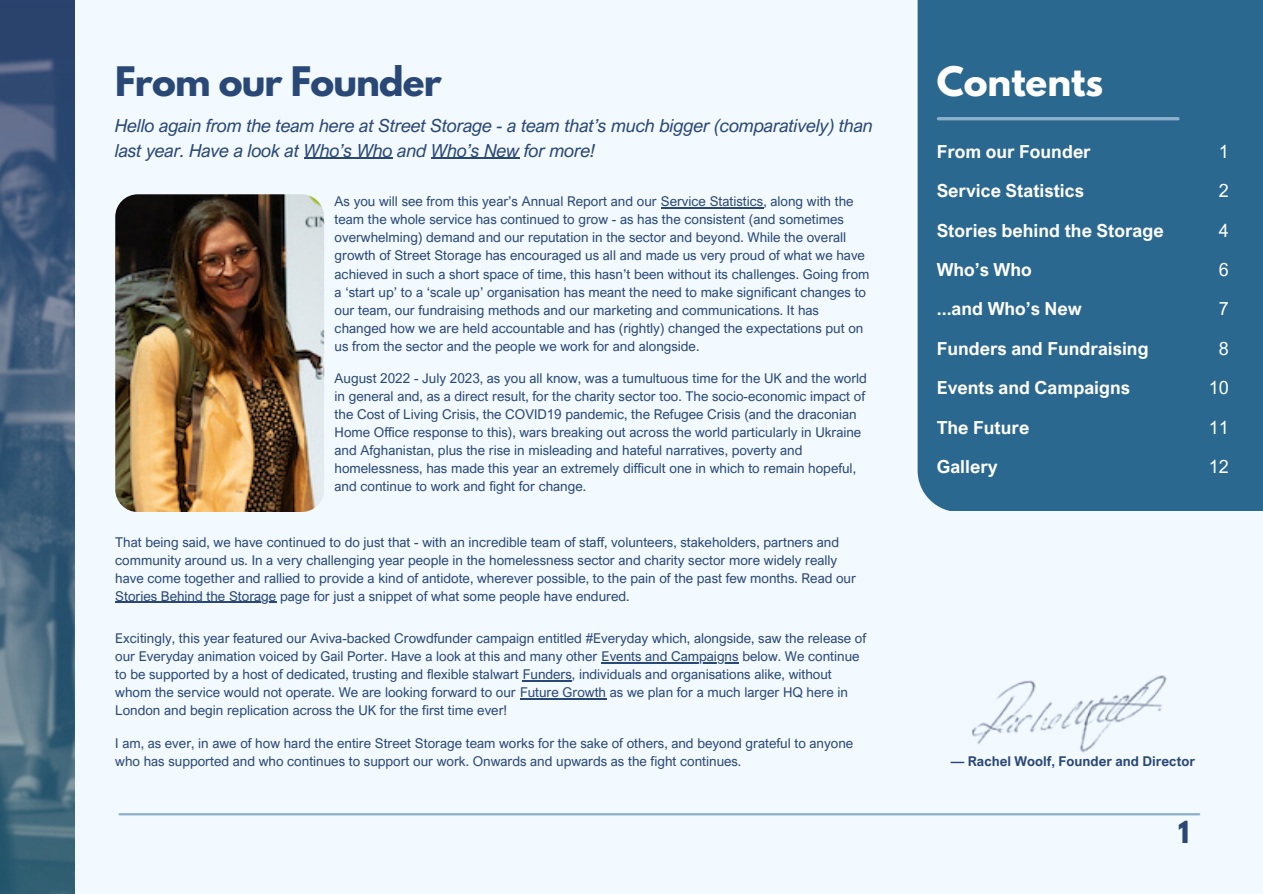
<style>
.page{position:relative;width:1263px;height:894px;background:#fff}
.page>*{position:absolute;margin:0;border:0;box-sizing:border-box;transform-origin:0 0}
.t1{font:700 36px "League Spartan";letter-spacing:-.02em;color:#2a4876}
.t2{font:700 36px "League Spartan";color:#fff}
.t3{font:700 27px "League Spartan";color:#2a4876}
.t4{font:700 18px/39.3px "Arial Nova";color:#fff}
.t5{font:italic 18px/24.8px "Arial Nova";letter-spacing:-.01em;color:#2a4876}
.t6{font:18px/39.3px "Arial Nova";color:#fff;text-align:center}
.t7{font:13.5px/18px "Arial Nova";color:#2a4876}
.t8{font:700 13.5px "Arial Nova";color:#2a4876}
</style>
<div class="page">
<div style="left:0;top:0;width:1263px;height:893px;background:#f2f9ff"></div>
<div style="left:918px;top:0;width:345px;height:511px;background:#2a688f"></div>
<hr style="left:938px;top:117px;width:240px;height:3px;background:#8cafcc">
<hr style="left:120px;top:812px;width:1079px;height:3px;background:#8cafcc">
<img style="left:115px;top:194px;width:209px;height:317px;border-radius:22px">
<img style="left:971px;top:675px;width:196px;height:78px">
<hr style="left:304px;top:158px;width:89px;height:1px;background:#2a4876">
<hr style="left:431px;top:158px;width:88px;height:1px;background:#2a4876">
<hr style="left:661px;top:207px;width:102px;height:2px;background:#2a4876">
<hr style="left:115px;top:601px;width:161px;height:1px;background:#2a4876">
<hr style="left:602px;top:662px;width:137px;height:1px;background:#2a4876">
<hr style="left:523px;top:680px;width:49px;height:1px;background:#2a4876">
<hr style="left:520px;top:698px;width:86px;height:1px;background:#2a4876">
<svg style="left:0;top:0;width:75px;height:893px;background:#43617c"></svg>
<h2 class="t1" style="left:115px;top:63px;width:328px">From our Founder</h2>
<h3 class="t5" style="left:115px;top:113px;width:759px">Hello again from the team here at Street Storage - a team that’s much bigger (comparatively) than last year. Have a look at Who’s Who and Who’s New for more!</h3>
<p class="t7" style="left:335px;top:192px;width:536px">As you will see from this year’s Annual Report and our Service Statistics, along with the team the whole service has continued to grow - as has the consistent (and sometimes overwhelming) demand and our reputation in the sector and beyond. While the overall growth of Street Storage has encouraged us all and made us very proud of what we have achieved in such a short space of time, this hasn’t been without its challenges. Going from a ‘start up’ to a ‘scale up’ organisation has meant the need to make significant changes to our team, our fundraising methods and our marketing and communications. It has changed how we are held accountable and has (rightly) changed the expectations put on us from the sector and the people we work for and alongside.</p>
<p class="t7" style="left:335px;top:368px;width:534px">August 2022 - July 2023, as you all know, was a tumultuous time for the UK and the world in general and, as a direct result, for the charity sector too. The socio-economic impact of the Cost of Living Crisis, the COVID19 pandemic, the Refugee Crisis (and the draconian Home Office response to this), wars breaking out across the world particularly in Ukraine and Afghanistan, plus the rise in misleading and hateful narratives, poverty and homelessness, has made this year an extremely difficult one in which to remain hopeful, and continue to work and fight for change.</p>
<p class="t7" style="left:115px;top:532px;width:742px">That being said, we have continued to do just that - with an incredible team of staff, volunteers, stakeholders, partners and community around us. In a very challenging year people in the homelessness sector and charity sector more widely really have come together and rallied to provide a kind of antidote, wherever possible, to the pain of the past few months. Read our</p>
<p class="t7" style="left:115px;top:586px;width:516px">Stories Behind the Storage page for just a snippet of what some people have endured.</p>
<h4 class="t7" style="left:115px;top:628px;width:752px">Excitingly, this year featured our Aviva-backed Crowdfunder campaign entitled #Everyday which, alongside, saw the release of our Everyday animation voiced by Gail Porter. Have a look at this and many other Events and Campaigns below. We continue</h4>
<p class="t7" style="left:115px;top:664px;width:734px">to be supported by a host of dedicated, trusting and flexible stalwart Funders, individuals and organisations alike, without whom the service would not operate. We are looking forward to our Future Growth as we plan for a much larger HQ here in<br>London and begin replication across the UK for the first time ever!</p>
<p class="t7" style="left:115px;top:734px;width:739px">I am, as ever, in awe of how hard the entire Street Storage team works for the sake of others, and beyond grateful to anyone who has supported and who continues to support our work. Onwards and upwards as the fight continues.</p>
<p class="t2" style="left:937px;top:63px;width:168px">Contents</p>
<p class="t4" style="left:937px;top:131px;width:228px">From our Founder<br>Service Statistics<br>Stories behind the Storage<br>Who’s Who<br>...and Who’s New<br>Funders and Fundraising<br>Events and Campaigns<br>The Future<br>Gallery</p>
<h1 class="t6" style="left:1209px;top:131px;width:22px">1<br>2<br>4<br>6<br>7<br>8<br>10<br>11<br>12</h1>
<p class="t8" style="left:951px;top:753px;width:246px">— Rachel Woolf, Founder and Director</p>
<p class="t3" style="left:1178px;top:818px;width:13px">1</p>
</div>
